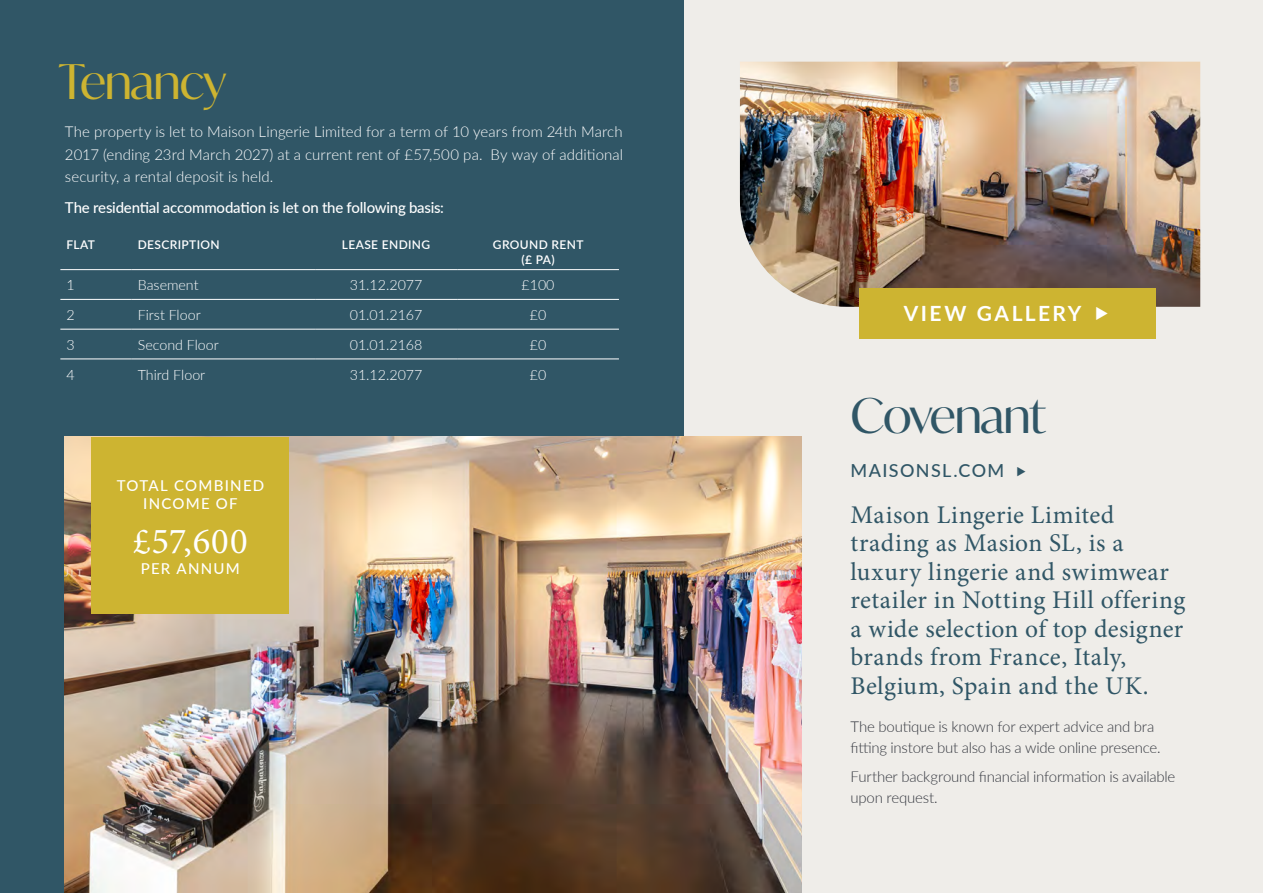
<style>
.page{position:relative;width:1263px;height:893px;background:#efede9}
.page>*{position:absolute;margin:0;border:0;box-sizing:border-box;transform-origin:0 0}
.t1{font:47.85px "Ivy Mode";letter-spacing:-.03em;color:#305666}
.t2{font:47.85px "Ivy Mode";letter-spacing:-.025em;color:#cdb431}
.t3{font:36.75px "Minion Pro";color:#fff}
.t4{font:25.5px/28.5px "Minion Pro";letter-spacing:.02em;color:#305666}
.t5{font:700 21px "Lato";letter-spacing:.12em;color:#fff}
.t6{font:500 18px "Lato";letter-spacing:.075em;color:#305666}
.t7{font:300 15px/22.5px "Lato";letter-spacing:.005em;color:#fff;text-align:justify}
.t8{font:300 15px/21px "Lato";letter-spacing:-.015em;color:#35383f}
.t9{font:500 15px "Lato";letter-spacing:-.01em;color:#fff}
.t10{font:500 15px/18px "Lato";letter-spacing:.085em;color:#fff;text-align:center}
.t11{font:300 14.25px "Lato";color:#fff}
.t12{font:600 12px/14.4px "Lato";letter-spacing:.03em;color:#fff;text-align:center}
</style>
<div class="page">
<div style="left:0;top:0;width:684px;height:893px;background:#305666"></div>
<img style="left:740px;top:62px;width:460px;height:245px">
<img style="left:65px;top:437px;width:736px;height:456px">
<div style="left:859px;top:288px;width:296px;height:50px;background:#cdb431"></div>
<hr style="left:60px;top:269px;width:72px;height:1px;background:#fff">
<hr style="left:132px;top:269px;width:183px;height:1px;background:#fff">
<hr style="left:315px;top:269px;width:142px;height:1px;background:#fff">
<hr style="left:457px;top:269px;width:162px;height:1px;background:#fff">
<hr style="left:60px;top:299px;width:72px;height:1px;background:#fff">
<hr style="left:132px;top:299px;width:183px;height:1px;background:#fff">
<hr style="left:315px;top:299px;width:142px;height:1px;background:#fff">
<hr style="left:457px;top:299px;width:162px;height:1px;background:#fff">
<hr style="left:60px;top:329px;width:72px;height:1px;background:#fff">
<hr style="left:132px;top:329px;width:183px;height:1px;background:#fff">
<hr style="left:315px;top:329px;width:142px;height:1px;background:#fff">
<hr style="left:457px;top:329px;width:162px;height:1px;background:#fff">
<hr style="left:60px;top:359px;width:72px;height:1px;background:#fff">
<hr style="left:132px;top:359px;width:183px;height:1px;background:#fff">
<hr style="left:315px;top:359px;width:142px;height:1px;background:#fff">
<hr style="left:457px;top:359px;width:162px;height:1px;background:#fff">
<div style="left:92px;top:437px;width:197px;height:176px;background:#cdb431"></div>
<p class="t2" style="left:58px;top:49px;width:169px">Tenancy</p>
<p class="t7" style="left:65px;top:120px;width:559px">The property is let to Maison Lingerie Limited for a term of 10 years from 24th March 2017 (ending 23rd March 2027) at a current rent of £57,500 pa. By way of additional security, a rental deposit is held.</p>
<p class="t9" style="left:65px;top:197px;width:380px">The residential accommodation is let on the following basis:</p>
<p class="t12" style="left:66px;top:237px;width:30px">FLAT</p>
<p class="t12" style="left:138px;top:237px;width:83px">DESCRIPTION</p>
<p class="t12" style="left:342px;top:237px;width:90px">LEASE ENDING</p>
<p class="t12" style="left:493px;top:237px;width:92px">GROUND RENT (£ PA)</p>
<p class="t11" style="left:66px;top:275px;width:10px">1</p>
<p class="t11" style="left:138px;top:275px;width:62px">Basement</p>
<p class="t11" style="left:350px;top:275px;width:74px">31.12.2077</p>
<p class="t11" style="left:521px;top:275px;width:35px">£100</p>
<p class="t11" style="left:66px;top:305px;width:10px">2</p>
<p class="t11" style="left:138px;top:305px;width:64px">First Floor</p>
<p class="t11" style="left:350px;top:305px;width:74px">01.01.2167</p>
<p class="t11" style="left:530px;top:305px;width:18px">£0</p>
<p class="t11" style="left:66px;top:335px;width:10px">3</p>
<p class="t11" style="left:138px;top:335px;width:83px">Second Floor</p>
<p class="t11" style="left:350px;top:335px;width:74px">01.01.2168</p>
<p class="t11" style="left:530px;top:335px;width:18px">£0</p>
<p class="t11" style="left:66px;top:364px;width:10px">4</p>
<p class="t11" style="left:138px;top:364px;width:69px">Third Floor</p>
<p class="t11" style="left:350px;top:364px;width:74px">31.12.2077</p>
<p class="t11" style="left:530px;top:364px;width:18px">£0</p>
<p class="t10" style="left:117px;top:476px;width:149px">TOTAL COMBINED<br>INCOME OF</p>
<p class="t3" style="left:133px;top:517px;width:116px">£57,600</p>
<p class="t10" style="left:141px;top:559px;width:100px">PER ANNUM</p>
<p class="t5" style="left:904px;top:298px;width:179px">VIEW GALLERY</p>
<p class="t1" style="left:850px;top:383px;width:197px">Covenant</p>
<p class="t6" style="left:850px;top:458px;width:155px">MAISONSL.COM</p>
<p class="t4" style="left:850px;top:500px;width:336px">Maison Lingerie Limited trading as Masion SL, is a luxury lingerie and swimwear retailer in Notting Hill offering a wide selection of top designer brands from France, Italy,<br>Belgium, Spain and the UK.</p>
<p class="t8" style="left:850px;top:715px;width:311px">The boutique is known for expert advice and bra fitting instore but also has a wide online presence.</p>
<p class="t8" style="left:850px;top:766px;width:326px">Further background financial information is available upon request.</p>
</div>
